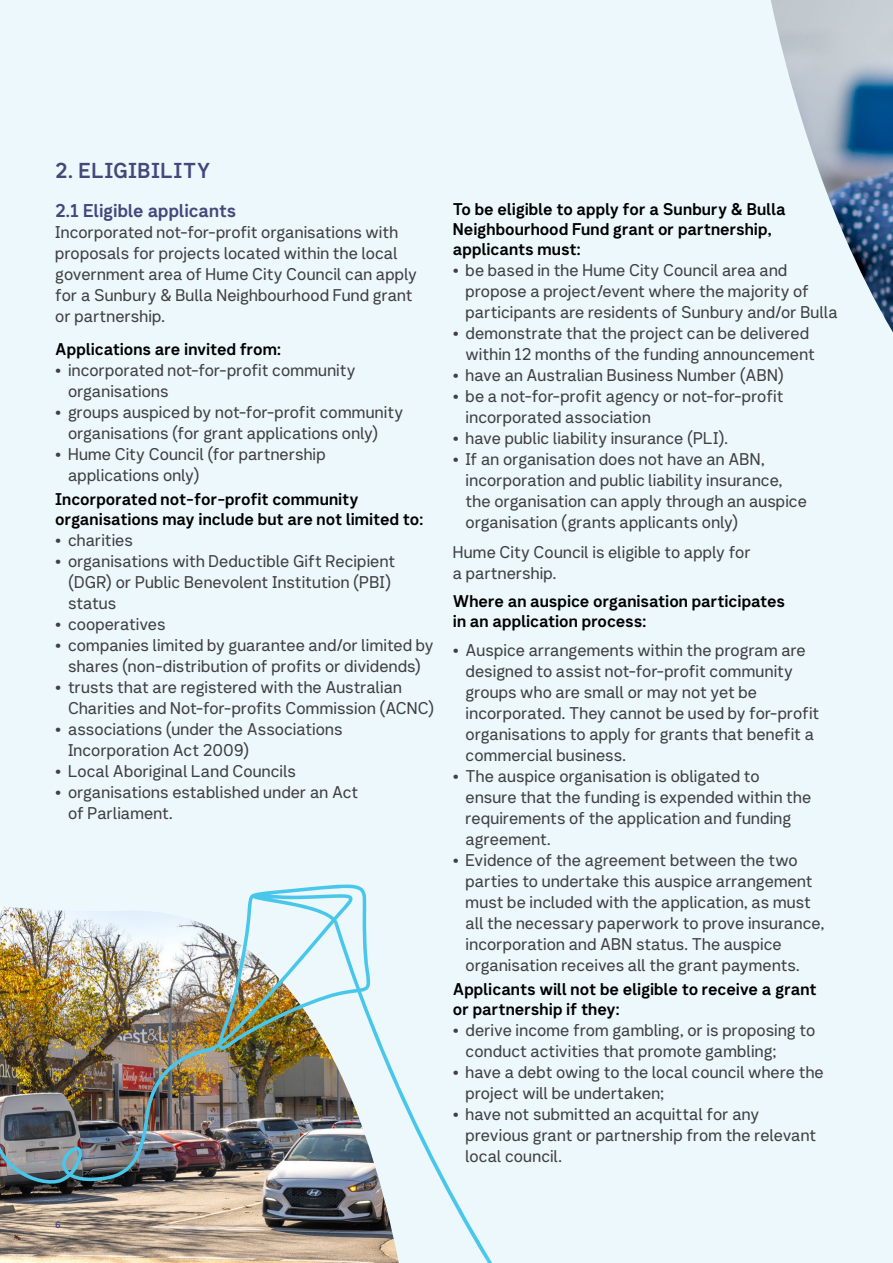
<style>
.page{position:relative;width:893px;height:1263px;background:#ecf8fc}
.page>*{position:absolute;margin:0;border:0;box-sizing:border-box;transform-origin:0 0}
.t1{font:21px "Network Sans 2019 Bold";letter-spacing:.02em;color:#44477a}
.t2{font:18px "Network Sans 2019 Bold";letter-spacing:-.005em;color:#44477a}
.t3{font:16.5px/21px "Network Sans 2019 Regular";letter-spacing:.005em;color:#414042}
.t4{font:16.5px/19.8px "Network Sans 2019 Bold";letter-spacing:-.005em;color:#000}
.t5{font:9px "Network Sans 2019 Bold";color:#44477a}
</style>
<div class="page">
<img style="left:771px;top:0;width:122px;height:332px">
<img style="left:0;top:884px;width:493px;height:379px">
<p class="t1" style="left:55px;top:153px;width:157px">2. ELIGIBILITY</p>
<p class="t2" style="left:55px;top:195px;width:182px">2.1 Eligible applicants</p>
<p class="t3" style="left:55px;top:221px;width:363px">Incorporated not-for-profit organisations with proposals for projects located within the local government area of Hume City Council can apply for a Sunbury &amp; Bulla Neighbourhood Fund grant or partnership.</p>
<p class="t4" style="left:55px;top:338px;width:227px">Applications are invited from:</p>
<p class="t3" style="left:68px;top:358px;width:289px;text-indent:-13px">• incorporated not-for-profit community organisations</p>
<p class="t3" style="left:68px;top:400px;width:337px;text-indent:-13px">• groups auspiced by not-for-profit community organisations (for grant applications only)</p>
<p class="t3" style="left:68px;top:442px;width:259px;text-indent:-13px">• Hume City Council (for partnership applications only)</p>
<p class="t4" style="left:55px;top:488px;width:369px">Incorporated not-for-profit community organisations may include but are not limited to:</p>
<p class="t3" style="left:55px;top:528px;width:79px">• charities</p>
<p class="t3" style="left:68px;top:549px;width:329px;text-indent:-13px">• organisations with Deductible Gift Recipient (DGR) or Public Benevolent Institution (PBI) status</p>
<p class="t3" style="left:55px;top:612px;width:112px">• cooperatives</p>
<p class="t3" style="left:55px;top:633px;width:380px;text-align:center">• companies limited by guarantee and/or limited by shares (non-distribution of profits or dividends)</p>
<p class="t3" style="left:68px;top:675px;width:368px;text-indent:-13px">• trusts that are registered with the Australian<br>Charities and Not-for-profits Commission (ACNC)</p>
<p class="t3" style="left:68px;top:717px;width:276px;text-indent:-13px">• associations (under the Associations<br>Incorporation Act 2009)</p>
<p class="t3" style="left:55px;top:759px;width:242px">• Local Aboriginal Land Councils</p>
<p class="t3" style="left:68px;top:780px;width:292px;text-indent:-13px">• organisations established under an Act of Parliament.</p>
<p class="t4" style="left:453px;top:199px;width:335px">To be eligible to apply for a Sunbury &amp; Bulla<br>Neighbourhood Fund grant or partnership, applicants must:</p>
<p class="t3" style="left:466px;top:259px;width:374px;text-indent:-13px">• be based in the Hume City Council area and propose a project/event where the majority of participants are residents of Sunbury and/or Bulla</p>
<p class="t3" style="left:466px;top:322px;width:351px;text-indent:-13px">• demonstrate that the project can be delivered within 12 months of the funding announcement</p>
<p class="t3" style="left:453px;top:364px;width:332px">• have an Australian Business Number (ABN)</p>
<p class="t3" style="left:466px;top:385px;width:319px;text-indent:-13px">• be a not-for-profit agency or not-for-profit incorporated association</p>
<p class="t3" style="left:453px;top:427px;width:277px">• have public liability insurance (PLI).</p>
<p class="t3" style="left:466px;top:448px;width:343px;text-indent:-13px">• If an organisation does not have an ABN, incorporation and public liability insurance, the organisation can apply through an auspice organisation (grants applicants only)</p>
<p class="t3" style="left:453px;top:540px;width:299px">Hume City Council is eligible to apply for a partnership.</p>
<p class="t4" style="left:453px;top:590px;width:334px">Where an auspice organisation participates in an application process:</p>
<p class="t3" style="left:466px;top:639px;width:355px;text-indent:-13px">• Auspice arrangements within the program are designed to assist not-for-profit community groups who are small or may not yet be incorporated. They cannot be used by for-profit organisations to apply for grants that benefit a commercial business.</p>
<p class="t3" style="left:466px;top:765px;width:347px;text-indent:-13px">• The auspice organisation is obligated to ensure that the funding is expended within the requirements of the application and funding agreement.</p>
<p class="t3" style="left:466px;top:849px;width:360px;text-indent:-13px">• Evidence of the agreement between the two parties to undertake this auspice arrangement must be included with the application, as must all the necessary paperwork to prove insurance, incorporation and ABN status. The auspice organisation receives all the grant payments.</p>
<p class="t4" style="left:453px;top:979px;width:365px">Applicants will not be eligible to receive a grant or partnership if they:</p>
<p class="t3" style="left:466px;top:1019px;width:351px;text-indent:-13px">• derive income from gambling, or is proposing to conduct activities that promote gambling;</p>
<p class="t3" style="left:466px;top:1061px;width:360px;text-indent:-13px">• have a debt owing to the local council where the project will be undertaken;</p>
<p class="t3" style="left:466px;top:1103px;width:352px;text-indent:-13px">• have not submitted an acquittal for any previous grant or partnership from the relevant local council.</p>
<p class="t5" style="left:55px;top:1217px;width:7px">6</p>
</div>
